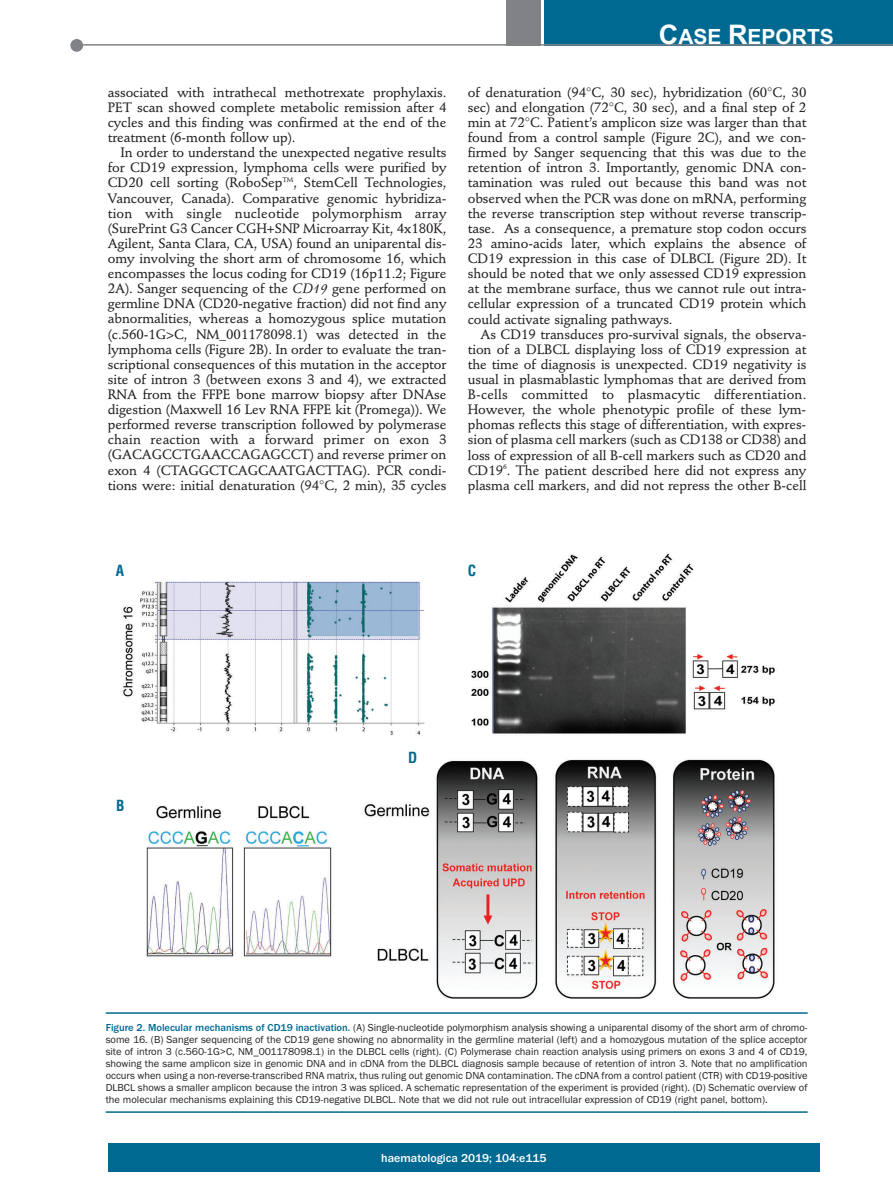
<style>
.page{position:relative;width:893px;height:1191px;background:#fff}
.page>*{position:absolute;margin:0;border:0;box-sizing:border-box;transform-origin:0 0}
.t1{font:700 21px "Arial";color:#fff}
.t2{font:700 condensed 15px "Helvetica";color:#006991}
.t3{font:500 13.5px/15.1px "Stempel Schneidler";letter-spacing:-.005em;color:#231f20;text-align:justify}
.t4{font:500 12px "Franklin Gothic";color:#fff}
.t5{font:10.5px/12px "Franklin Gothic";color:#231f20;text-align:justify}
.s1{font-family:"Stempel Schneidler Med";font-weight:400;font-style:italic}
.s2{font-size:27px}
.s3{font-weight:500;color:#006991}
</style>
<div class="page">
<div style="left:107px;top:1143px;width:713px;height:28px;background:#006991"></div>
<div style="left:544px;top:0;width:349px;height:45px;background:#006991"></div>
<div style="left:506px;top:0;width:34px;height:45px;background:#808285"></div>
<div style="left:70px;top:39px;width:13px;height:13px;background:#808285;border-radius:50%"></div>
<hr style="left:78px;top:44px;width:815px;height:2px;background:#808285">
<img style="left:122px;top:553px;width:655px;height:446px">
<hr style="left:106px;top:1012px;width:702px;height:1px;background:#006991">
<hr style="left:106px;top:1111px;width:702px;height:1px;background:#006991">
<p class="t3" style="left:108px;top:86px;width:340px">associated with intrathecal methotrexate prophylaxis.<br>PET scan showed complete metabolic remission after 4 cycles and this finding was confirmed at the end of the treatment (6-month follow up).</p>
<p class="t3" style="left:108px;top:146px;width:340px;text-indent:13px">In order to understand the unexpected negative results for CD19 expression, lymphoma cells were purified by CD20 cell sorting (RoboSep<sup>TM</sup>, StemCell Technologies, Vancouver, Canada). Comparative genomic hybridiza&shy;tion with single nucleotide polymorphism array (SurePrint G3 Cancer CGH+SNP Microarray Kit, 4x180K, Agilent, Santa Clara, CA, USA) found an uniparental dis&shy;omy involving the short arm of chromosome 16, which encompasses the locus coding for CD19 (16p11.2; Figure 2A). Sanger sequencing of the <span class="s1">CD19</span> gene performed on germline DNA (CD20-negative fraction) did not find any abnormalities, whereas a homozygous splice mutation (c.560-1G&gt;C, NM_001178098.1) was detected in the lymphoma cells (Figure 2B). In order to evaluate the tran&shy;scriptional consequences of this mutation in the acceptor site of intron 3 (between exons 3 and 4), we extracted RNA from the FFPE bone marrow biopsy after DNAse digestion (Maxwell 16 Lev RNA FFPE kit (Promega)). We performed reverse transcription followed by polymerase chain reaction with a forward primer on exon 3 (GACAGCCTGAACCAGAGCCT) and reverse primer on exon 4 (CTAGGCTCAGCAATGACTTAG). PCR condi&shy;tions were: initial denaturation (94°C, 2 min), 35 cycles</p>
<h1 class="t1" style="left:659px;top:25px;width:176px"><span class="s2">C</span>ASE <span class="s2">R</span>EPORTS</h1>
<p class="t3" style="left:468px;top:86px;width:340px">of denaturation (94°C, 30 sec), hybridization (60°C, 30 sec) and elongation (72°C, 30 sec), and a final step of 2 min at 72°C. Patient’s amplicon size was larger than that found from a control sample (Figure 2C), and we con&shy;firmed by Sanger sequencing that this was due to the retention of intron 3. Importantly, genomic DNA con&shy;tamination was ruled out because this band was not observed when the PCR was done on mRNA, performing the reverse transcription step without reverse transcrip&shy;tase. As a consequence, a premature stop codon occurs 23 amino-acids later, which explains the absence of CD19 expression in this case of DLBCL (Figure 2D). It should be noted that we only assessed CD19 expression at the membrane surface, thus we cannot rule out intra&shy;cellular expression of a truncated CD19 protein which could activate signaling pathways.</p>
<p class="t3" style="left:468px;top:328px;width:340px;text-indent:13px">As CD19 transduces pro-survival signals, the observa&shy;tion of a DLBCL displaying loss of CD19 expression at the time of diagnosis is unexpected. CD19 negativity is usual in plasmablastic lymphomas that are derived from B-cells committed to plasmacytic differentiation.<br>However, the whole phenotypic profile of these lym&shy;phomas reflects this stage of differentiation, with expres&shy;sion of plasma cell markers (such as CD138 or CD38) and loss of expression of all B-cell markers such as CD20 and CD19<sup>6</sup>. The patient described here did not express any plasma cell markers, and did not repress the other B-cell</p>
<p class="t2" style="left:116px;top:562px;width:10px">A</p>
<p class="t2" style="left:468px;top:562px;width:10px">C</p>
<p class="t2" style="left:116px;top:796px;width:10px">B</p>
<p class="t2" style="left:408px;top:748px;width:11px">D</p>
<p class="t5" style="left:106px;top:1021px;width:703px"><span class="s3">Figure 2. Molecular mechanisms of CD19 inactivation.</span> (A) Single-nucleotide polymorphism analysis showing a uniparental disomy of the short arm of chromo&shy;some 16. (B) Sanger sequencing of the CD19 gene showing no abnormality in the germline material (left) and a homozygous mutation of the splice acceptor site of intron 3 (c.560-1G&gt;C, NM_001178098.1) in the DLBCL cells (right). (C) Polymerase chain reaction analysis using primers on exons 3 and 4 of CD19, showing the same amplicon size in genomic DNA and in cDNA from the DLBCL diagnosis sample because of retention of intron 3. Note that no amplification occurs when using a non-reverse-transcribed RNA matrix, thus ruling out genomic DNA contamination. The cDNA from a control patient (CTR) with CD19-positive DLBCL shows a smaller amplicon because the intron 3 was spliced. A schematic representation of the experiment is provided (right). (D) Schematic overview of the molecular mechanisms explaining this CD19-negative DLBCL. Note that we did not rule out intracellular expression of CD19 (right panel, bottom).</p>
<p class="t4" style="left:381px;top:1150px;width:167px">haematologica 2019; 104:e115</p>
</div>
